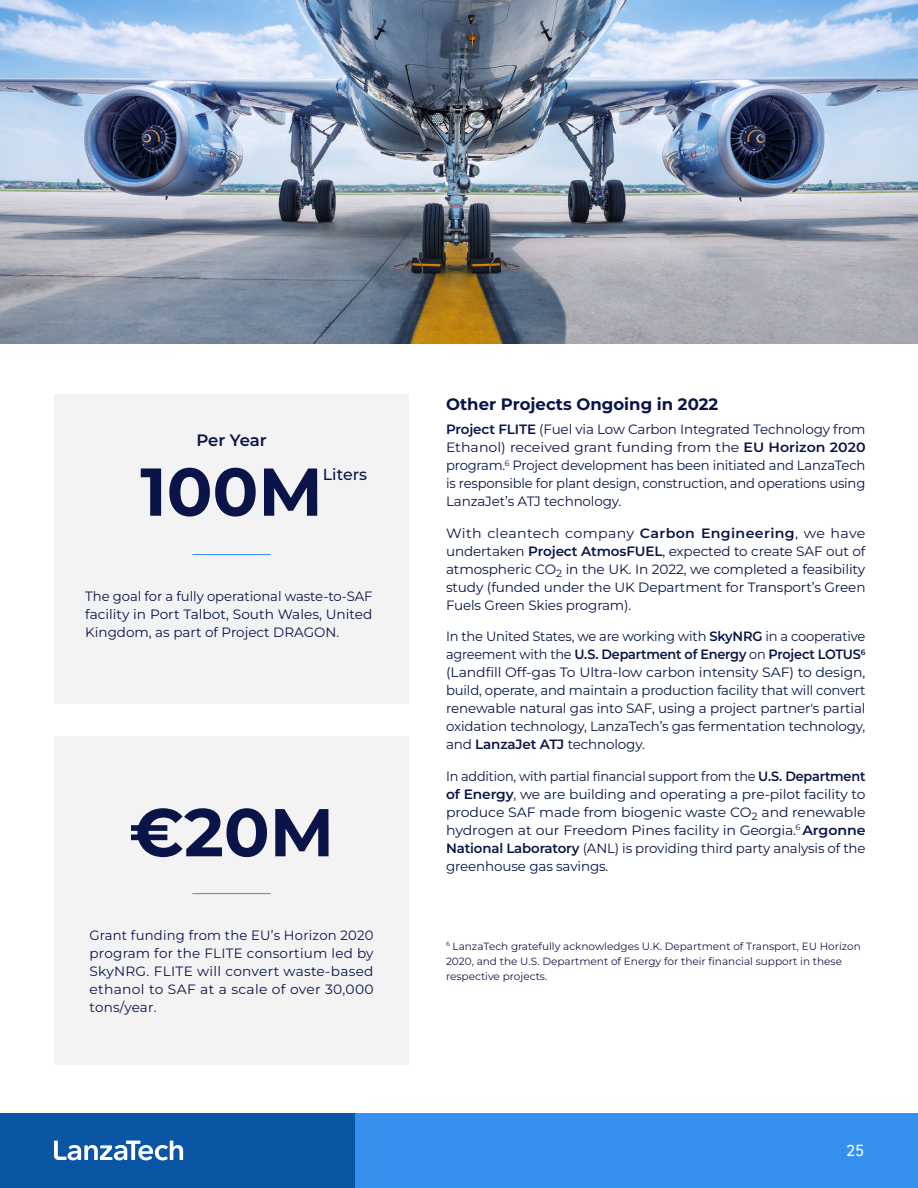
<style>
.page{position:relative;width:918px;height:1188px;background:#fff}
.page>*{position:absolute;margin:0;border:0;box-sizing:border-box;transform-origin:0 0}
.t1{font:700 67.5px "Montserrat";color:#0a1449}
.t2{font:500 18px "Inconsolata";color:#fff}
.t3{font:700 16.5px "Montserrat";color:#0a1449}
.t4{font:600 16.5px "Montserrat";letter-spacing:-.01em;color:#0a1449}
.t5{font:500 15.9px "Montserrat";color:#0a1449}
.t6{font:13.5px/18px "Montserrat";letter-spacing:-.01em;color:#0a1449;text-align:justify}
.t7{font:13.5px/18px "Montserrat";letter-spacing:-.01em;color:#0a1449;text-align:justify;scale:.95 1}
.t8{font:13.5px/18px "Montserrat";letter-spacing:-.01em;color:#0a1449;text-align:justify;scale:1.05 1}
.t9{font:10.5px/15px "Montserrat";color:#181848}
.s1{font-weight:600}
.s2{color:#0a144a}
</style>
<div class="page">
<div style="left:54px;top:394px;width:355px;height:310px;background:#f3f3f3"></div>
<hr style="left:192px;top:554px;width:79px;height:1px;background:#3591ed">
<img style="left:0;top:0;width:918px;height:343px">
<div style="left:54px;top:736px;width:355px;height:329px;background:#f3f3f3"></div>
<hr style="left:192px;top:893px;width:79px;height:1px;background:#3591ed">
<div style="left:354px;top:1113px;width:564px;height:75px;background:#3591ed"></div>
<div style="left:0;top:1113px;width:354px;height:75px;background:#0b56a4"></div>
<svg style="left:54px;top:1141px;width:129px;height:19px"></svg>
<p class="t4" style="left:196px;top:429px;width:72px">Per Year</p>
<h1 class="t1" style="left:140px;top:447px;width:184px">100M</h1>
<p class="t5" style="left:323px;top:464px;width:46px">Liters</p>
<p class="t6" style="left:85px;top:587px;width:289px">The goal for a fully operational waste-to-SAF facility in Port Talbot, South Wales, United Kingdom, as part of Project DRAGON.</p>
<h1 class="t1" style="left:129px;top:787px;width:207px">€20M</h1>
<p class="t6" style="left:90px;top:926px;width:286px">Grant funding from the EU’s Horizon 2020 program for the FLITE consortium led by SkyNRG. FLITE will convert waste-based ethanol to SAF at a scale of over 30,000 tons/year.</p>
<p class="t3" style="left:446px;top:393px;width:274px">Other Projects Ongoing in 2022</p>
<p class="t6" style="left:446px;top:420px;width:421px"><span class="s1">Project FLITE</span> (Fuel via Low Carbon Integrated Technology from Ethanol) received grant funding from the <span class="s1">EU Horizon 2020 </span>program.<sup>6</sup> Project development has been initiated and LanzaTech is responsible for plant design, construction, and operations using LanzaJet’s ATJ technology.</p>
<p class="t8" style="left:446px;top:524px;width:401px">With cleantech company <span class="s1">Carbon Engineering</span>, we have undertaken <span class="s1">Project AtmosFUEL</span>, expected to create SAF out of atmospheric <span class="s2">CO</span><sub>2</sub> <span class="s2">in th</span>e UK. In 2022, we completed a feasibility study (funded under the UK Department for Transport’s Green Fuels Green Skies program).</p>
<p class="t6" style="left:446px;top:627px;width:421px">In the United States, we are working with <span class="s1">SkyNRG</span> in a cooperative agreement with the <span class="s1">U.S. Department of Energy</span> on <span class="s1">Project LOTUS</span><sup>6 </sup>(Landfill Off-gas To Ultra-low carbon intensity SAF) to design, build, operate, and maintain a production facility that will convert renewable natural gas into SAF, using a project partner's partial oxidation technology, LanzaTech’s gas fermentation technology, and <span class="s1">LanzaJet ATJ</span> technology.</p>
<p class="t7" style="left:446px;top:767px;width:443px">In addition, with partial financial support from the <span class="s1">U.S. Department of Energy</span>, we are building and operating a pre-pilot facility to produce SAF made from biogenic waste <span class="s2">CO</span><sub>2</sub> and renewable hydrogen at our Freedom Pines facility in Georgia.<sup>6</sup> <span class="s1">Argonne National Laboratory</span> (ANL) is providing third party analysis of the greenhouse gas savings.</p>
<p class="t9" style="left:446px;top:938px;width:416px"><sup>6</sup> LanzaTech gratefully acknowledges U.K. Department of Transport, EU Horizon<br>2020, and the U.S. Department of Energy for their financial support in these respective projects.</p>
<h2 class="t2" style="left:846px;top:1138px;width:19px">25</h2>
</div>
